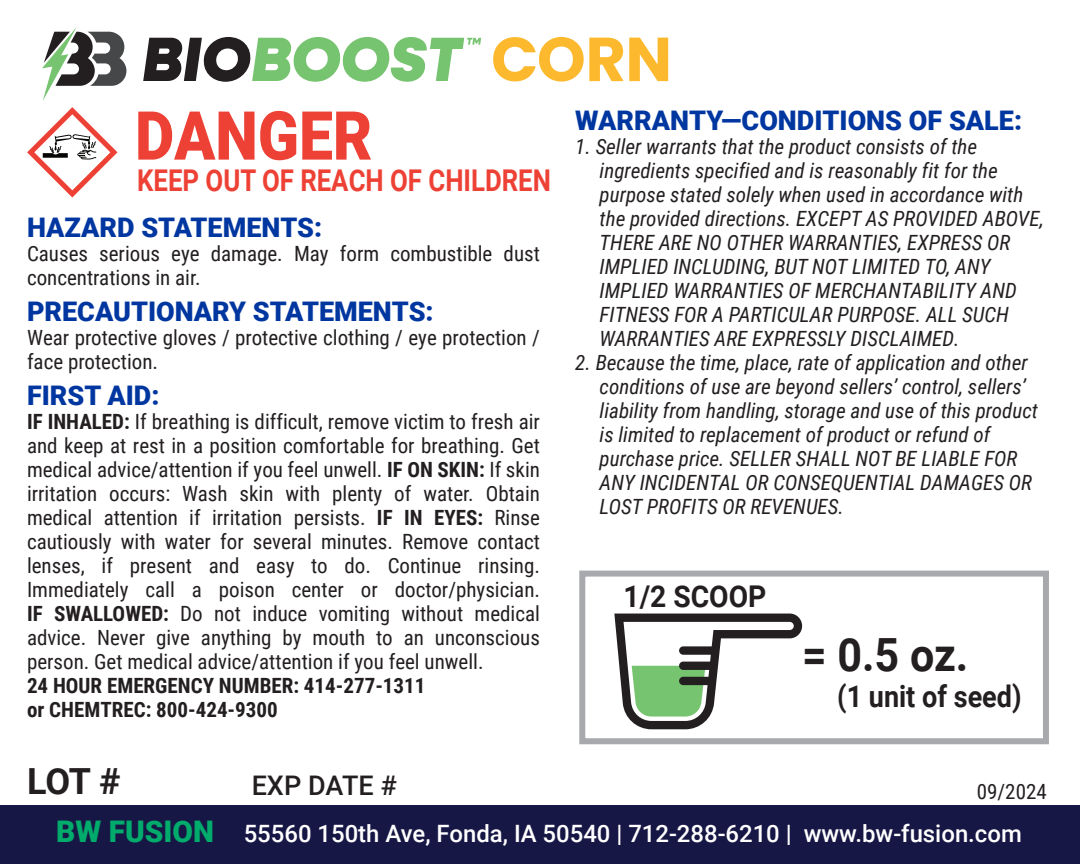
<style>
.page{position:relative;width:1080px;height:864px;background:#fff}
.page>*{position:absolute;margin:0;border:0;box-sizing:border-box;transform-origin:0 0}
.t1{font:900 67.5px "Roboto";color:#ee4135;scale:.9 1}
.t2{font:700 45.9px "Roboto";color:#231f20;scale:.94 1}
.t3{font:700 36px "Roboto";color:#231f20}
.t4{font:700 30px "Roboto";color:#ee4135;scale:.86 1}
.t5{font:700 30px "Roboto";color:#231f20;scale:.9 1}
.t6{font:700 30px "Roboto";color:#231f20;scale:.94 1}
.t7{font:900 27px "Roboto";color:#0036a0}
.t8{font:500 27px "Roboto";color:#231f20}
.t9{font:500 24px "Roboto";color:#fff}
.t10{font:21px/24px "Roboto Condensed";color:#231f20}
.t11{font:italic 21px/24px "Roboto Condensed";color:#231f20}
.t12{font:700 21px/24px "Roboto Condensed";color:#231f20}
.s1{font-weight:700}
.s2{font-weight:900;font-size:29.7px;color:#00ab6b}
</style>
<div class="page">
<svg style="left:27px;top:107px;width:91px;height:91px"></svg>
<svg style="left:614px;top:614px;width:188px;height:115px"></svg>
<div style="left:679px;top:646px;width:40px;height:9px;background:#231f20;border-radius:4px"></div>
<div style="left:679px;top:662px;width:37px;height:8px;background:#231f20;border-radius:4px"></div>
<div style="left:679px;top:677px;width:35px;height:8px;background:#231f20;border-radius:4px"></div>
<div style="left:579px;top:571px;width:470px;height:173px;border:6px solid #a8a9ad"></div>
<div style="left:0;top:805px;width:1080px;height:59px;background:#171746"></div>
<svg style="left:143px;top:37px;width:338px;height:45px"></svg>
<svg style="left:493px;top:37px;width:175px;height:45px"></svg>
<svg style="left:42px;top:27px;width:84px;height:73px"></svg>
<h1 class="t1" style="left:135px;top:88px;width:265px">DANGER</h1>
<h3 class="t4" style="left:137px;top:160px;width:483px">KEEP OUT OF REACH OF CHILDREN</h3>
<p class="t7" style="left:27px;top:208px;width:297px">HAZARD STATEMENTS:</p>
<p class="t10" style="left:27px;top:241px;width:514px">Causes serious eye damage. May form combustible dust concentrations in air.</p>
<p class="t7" style="left:27px;top:292px;width:408px">PRECAUTIONARY STATEMENTS:</p>
<p class="t10" style="left:27px;top:325px;width:515px">Wear protective gloves / protective clothing / eye protection / face protection.</p>
<p class="t7" style="left:27px;top:376px;width:134px">FIRST AID:</p>
<p class="t10" style="left:27px;top:409px;width:515px;text-align:justify"><span class="s1">IF INHALED:</span> If breathing is difficult, remove victim to fresh air and keep at rest in a position comfortable for breathing. Get medical advice/attention if you feel unwell. <span class="s1">IF ON SKIN:</span> If skin irritation occurs: Wash skin with plenty of water. Obtain medical attention if irritation persists. <span class="s1">IF IN EYES:</span> Rinse cautiously with water for several minutes. Remove contact lenses, if present and easy to do. Continue rinsing.<br>Immediately call a poison center or doctor/physician.<br><span class="s1">IF SWALLOWED:</span> Do not induce vomiting without medical advice. Never give anything by mouth to an unconscious person. Get medical advice/attention if you feel unwell.</p>
<p class="t12" style="left:27px;top:673px;width:400px">24 HOUR EMERGENCY NUMBER: 414-277-1311 or CHEMTREC: 800-424-9300</p>
<p class="t7" style="left:575px;top:102px;width:448px">WARRANTY—CONDITIONS OF SALE:</p>
<p class="t11" style="left:600px;top:134px;width:446px;text-indent:-24px">1. Seller warrants that the product consists of the ingredients specified and is reasonably fit for the purpose stated solely when used in accordance with the provided directions. EXCEPT AS PROVIDED ABOVE, THERE ARE NO OTHER WARRANTIES, EXPRESS OR IMPLIED INCLUDING, BUT NOT LIMITED TO, ANY IMPLIED WARRANTIES OF MERCHANTABILITY AND FITNESS FOR A PARTICULAR PURPOSE. ALL SUCH WARRANTIES ARE EXPRESSLY DISCLAIMED.</p>
<p class="t11" style="left:600px;top:350px;width:440px;text-indent:-24px">2. Because the time, place, rate of application and other conditions of use are beyond sellers’ control, sellers’ liability from handling, storage and use of this product is limited to replacement of product or refund of purchase price. SELLER SHALL NOT BE LIABLE FOR ANY INCIDENTAL OR CONSEQUENTIAL DAMAGES OR LOST PROFITS OR REVENUES.</p>
<h3 class="t6" style="left:624px;top:576px;width:153px">1/2 SCOOP</h3>
<h2 class="t2" style="left:802px;top:623px;width:179px">= 0.5 oz.</h2>
<h3 class="t5" style="left:837px;top:676px;width:206px">(1 unit of seed)</h3>
<h3 class="t3" style="left:27px;top:756px;width:95px">LOT #</h3>
<p class="t8" style="left:252px;top:767px;width:147px">EXP DATE #</p>
<p class="t10" style="left:977px;top:779px;width:72px">09/2024</p>
<p class="t9" style="left:56px;top:816px;width:967px"><span class="s2">BW FUSION</span> 55560 150th Ave, Fonda, IA 50540 | 712-288-6210 | www.bw-fusion.com</p>
</div>
